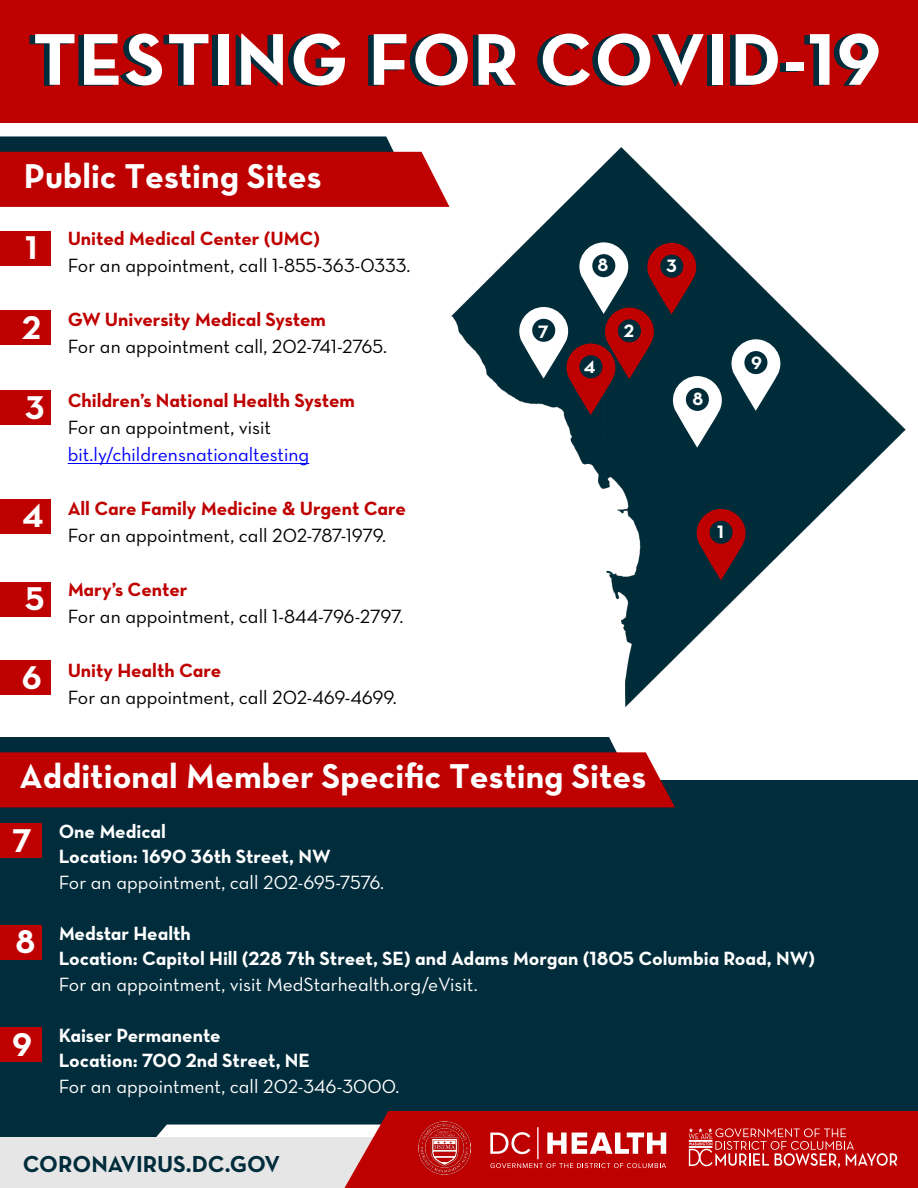
<style>
.page{position:relative;width:918px;height:1188px;background:#fff}
.page>*{position:absolute;margin:0;border:0;box-sizing:border-box;transform-origin:0 0}
.t1{font:74.55px "Neutra Text Bold Alt";letter-spacing:.025em;color:#fff}
.t2{font:35.1px "Neutra Text Bold Alt";color:#fff}
.t3{font:33.45px "Neutra Text Bold Alt";color:#fff}
.t4{font:700 23.55px "Neutra Text";color:#002c3b}
.t5{font:19.5px "Neutra Text Book Alt";color:#000}
.t6{font:19.5px/25.5px "Neutra Text Bold Alt";color:#fff}
.t7{font:19.5px "Neutra Text Bold Alt";color:#bf0000}
.t8{font:19.5px "Neutra Text Book Alt";color:#fff}
.t9{font:19.5px "Neutra Text Book Alt";color:#00f}
.t10{font:18.3px "Neutra Text Bold Alt";color:#fff}
</style>
<div class="page">
<div style="left:0;top:311px;width:51px;height:34px;background:#bf0000"></div>
<div style="left:0;top:231px;width:51px;height:34px;background:#bf0000"></div>
<div style="left:0;top:780px;width:918px;height:408px;background:#002c3b"></div>
<div style="left:0;top:1137px;width:512px;height:51px;background:#e6e6e6"></div>
<div style="left:344px;top:1111px;width:574px;height:77px;background:#bf0000"></div>
<svg style="left:689px;top:1128px;width:208px;height:40px;background:#cc3434"></svg>
<svg style="left:156px;top:1125px;width:510px;height:63px"></svg>
<img style="left:418px;top:1121px;width:53px;height:53px">
<div style="left:0;top:0;width:918px;height:122px;background:#bf0000"></div>
<img style="left:413px;top:122px;width:505px;height:586px">
<svg style="left:692px;top:509px;width:59px;height:71px;background:#521820"></svg>
<svg style="left:0;top:136px;width:450px;height:71px;background:#9f171a"></svg>
<svg style="left:0;top:737px;width:675px;height:70px;background:#9a1114"></svg>
<div style="left:0;top:499px;width:51px;height:34px;background:#bf0000"></div>
<div style="left:0;top:391px;width:51px;height:34px;background:#bf0000"></div>
<div style="left:0;top:661px;width:51px;height:34px;background:#bf0000"></div>
<div style="left:0;top:582px;width:51px;height:34px;background:#bf0000"></div>
<div style="left:0;top:824px;width:42px;height:34px;background:#bf0000"></div>
<div style="left:0;top:1028px;width:41px;height:34px;background:#bf0000"></div>
<div style="left:0;top:925px;width:41px;height:34px;background:#bf0000"></div>
<svg style="left:514px;top:242px;width:272px;height:206px"></svg>
<hr style="left:68px;top:463px;width:241px;height:1px;background:#00f">
<h1 class="t1" style="left:33px;top:13px;width:850px">TESTING FOR COVID-19</h1>
<h2 class="t2" style="left:24px;top:155px;width:299px">Public Testing Sites</h2>
<h3 class="t3" style="left:25px;top:227px;width:14px">1</h3>
<h3 class="t3" style="left:22px;top:307px;width:20px">2</h3>
<h3 class="t3" style="left:25px;top:386px;width:21px">3</h3>
<h3 class="t3" style="left:22px;top:495px;width:23px">4</h3>
<h3 class="t3" style="left:25px;top:578px;width:21px">5</h3>
<h3 class="t3" style="left:22px;top:656px;width:22px">6</h3>
<p class="t7" style="left:68px;top:226px;width:254px">United Medical Center (UMC)</p>
<p class="t5" style="left:68px;top:253px;width:344px">For an appointment, call 1-855-363-0333.</p>
<p class="t7" style="left:68px;top:307px;width:260px">GW University Medical System</p>
<p class="t5" style="left:68px;top:334px;width:321px">For an appointment call, 202-741-2765.</p>
<p class="t7" style="left:68px;top:388px;width:289px">Children’s National Health System</p>
<p class="t5" style="left:68px;top:415px;width:205px">For an appointment, visit</p>
<p class="t9" style="left:68px;top:442px;width:243px">bit.ly/childrensnationaltesting</p>
<p class="t7" style="left:68px;top:496px;width:340px">All Care Family Medicine &amp; Urgent Care</p>
<p class="t5" style="left:68px;top:523px;width:320px">For an appointment, call 202-787-1979.</p>
<p class="t7" style="left:68px;top:577px;width:121px">Mary’s Center</p>
<p class="t5" style="left:68px;top:604px;width:337px">For an appointment, call 1-844-796-2797.</p>
<p class="t7" style="left:68px;top:658px;width:155px">Unity Health Care</p>
<p class="t5" style="left:68px;top:685px;width:331px">For an appointment, call 202-469-4699.</p>
<p class="t10" style="left:598px;top:254px;width:12px">8</p>
<p class="t10" style="left:538px;top:320px;width:12px">7</p>
<p class="t10" style="left:624px;top:319px;width:12px">2</p>
<p class="t10" style="left:667px;top:254px;width:12px">3</p>
<p class="t10" style="left:584px;top:355px;width:13px">4</p>
<p class="t10" style="left:751px;top:351px;width:12px">9</p>
<p class="t10" style="left:693px;top:387px;width:12px">8</p>
<p class="t10" style="left:717px;top:520px;width:8px">1</p>
<h2 class="t2" style="left:19px;top:754px;width:628px">Additional Member Specific Testing Sites</h2>
<h3 class="t3" style="left:13px;top:820px;width:21px">7</h3>
<h3 class="t3" style="left:16px;top:921px;width:22px">8</h3>
<h3 class="t3" style="left:12px;top:1023px;width:22px">9</h3>
<p class="t6" style="left:59px;top:818px;width:273px">One Medical<br>Location: 1690 36th Street, NW</p>
<p class="t8" style="left:59px;top:870px;width:327px">For an appointment, call 202-695-7576.</p>
<p class="t6" style="left:59px;top:920px;width:758px">Medstar Health<br>Location: Capitol Hill (228 7th Street, SE) and Adams Morgan (1805 Columbia Road, NW)</p>
<p class="t8" style="left:59px;top:972px;width:420px">For an appointment, visit MedStarhealth.org/eVisit.</p>
<p class="t6" style="left:59px;top:1022px;width:253px">Kaiser Permanente<br>Location: 700 2nd Street, NE</p>
<p class="t8" style="left:59px;top:1074px;width:342px">For an appointment, call 202-346-3000.</p>
<p class="t4" style="left:23px;top:1149px;width:259px">CORONAVIRUS.DC.GOV</p>
</div>
